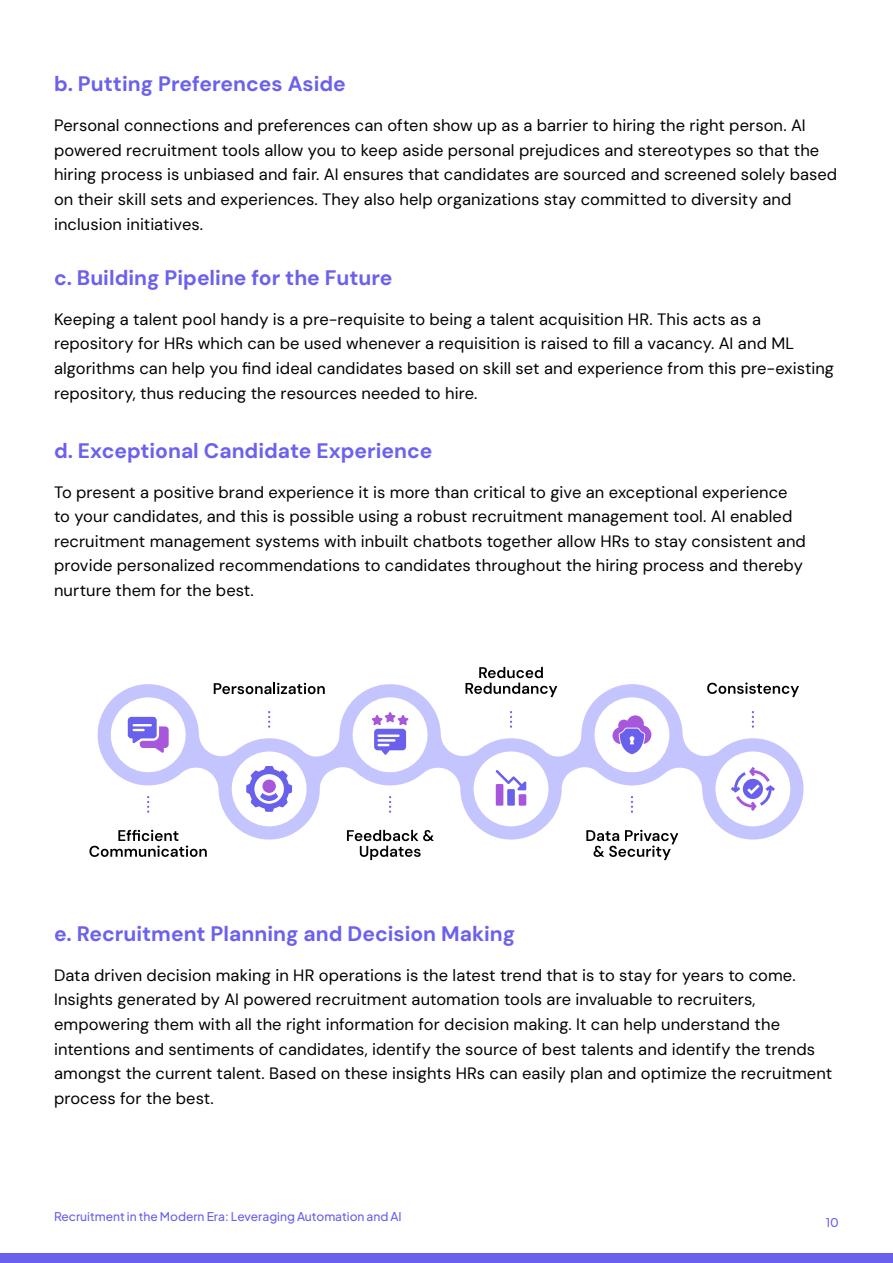
<style>
.page{position:relative;width:893px;height:1263px;background:#fff}
.page>*{position:absolute;margin:0;border:0;box-sizing:border-box;transform-origin:0 0}
.t1{font:700 21px "DM Sans";color:#6b61ed}
.t2{font:16.5px/24.6px "DM Sans";letter-spacing:.005em;color:#000}
.t3{font:500 12px "Plus Jakarta Sans";color:#6960ec}
</style>
<div class="page">
<div style="left:0;top:1253px;width:893px;height:10px;background:#6960ec"></div>
<svg style="left:89px;top:845px;width:118px;height:12px"></svg>
<svg style="left:359px;top:845px;width:62px;height:15px"></svg>
<svg style="left:593px;top:843px;width:81px;height:17px"></svg>
<svg style="left:479px;top:667px;width:64px;height:12px"></svg>
<svg style="left:97px;top:682px;width:707px;height:161px"></svg>
<div style="left:111px;top:697px;width:75px;height:75px;background:#fff;border-radius:50%"></div>
<svg style="left:268px;top:711px;width:2px;height:17px"></svg>
<svg style="left:510px;top:711px;width:2px;height:17px"></svg>
<svg style="left:752px;top:711px;width:2px;height:17px"></svg>
<svg style="left:147px;top:796px;width:2px;height:17px"></svg>
<svg style="left:389px;top:796px;width:2px;height:17px"></svg>
<svg style="left:631px;top:796px;width:2px;height:17px"></svg>
<div style="left:232px;top:751px;width:75px;height:75px;background:#fff;border-radius:50%"></div>
<svg style="left:350px;top:778px;width:15px;height:1px"></svg>
<div style="left:353px;top:697px;width:74px;height:75px;background:#fff;border-radius:50%"></div>
<div style="left:594px;top:697px;width:75px;height:75px;background:#fff;border-radius:50%"></div>
<svg style="left:552px;top:750px;width:2px;height:6px"></svg>
<img style="left:552px;top:756px;width:2px;height:62px">
<div style="left:474px;top:751px;width:74px;height:75px;background:#fff;border-radius:50%"></div>
<div style="left:715px;top:751px;width:75px;height:75px;background:#fff;border-radius:50%"></div>
<svg style="left:214px;top:683px;width:111px;height:11px"></svg>
<svg style="left:128px;top:717px;width:41px;height:36px"></svg>
<svg style="left:246px;top:766px;width:46px;height:46px"></svg>
<svg style="left:496px;top:770px;width:30px;height:20px"></svg>
<div style="left:519px;top:794px;width:7px;height:12px;background:#a657db"></div>
<div style="left:507px;top:789px;width:8px;height:17px;background:#6961eb"></div>
<div style="left:496px;top:784px;width:7px;height:22px;background:#a657db"></div>
<svg style="left:372px;top:712px;width:36px;height:43px"></svg>
<svg style="left:612px;top:715px;width:39px;height:39px"></svg>
<svg style="left:731px;top:767px;width:44px;height:44px"></svg>
<p class="t1" style="left:54px;top:71px;width:293px">b. Putting Preferences Aside</p>
<p class="t2" style="left:54px;top:113px;width:785px">Personal connections and preferences can often show up as a barrier to hiring the right person. AI powered recruitment tools allow you to keep aside personal prejudices and stereotypes so that the hiring process is unbiased and fair. AI ensures that candidates are sourced and screened solely based on their skill sets and experiences. They also help organizations stay committed to diversity and inclusion initiatives.</p>
<p class="t1" style="left:54px;top:264px;width:340px">c. Building Pipeline for the Future</p>
<p class="t2" style="left:54px;top:307px;width:782px">Keeping a talent pool handy is a pre-requisite to being a talent acquisition HR. This acts as a repository for HRs which can be used whenever a requisition is raised to fill a vacancy. AI and ML algorithms can help you find ideal candidates based on skill set and experience from this pre-existing repository, thus reducing the resources needed to hire.</p>
<p class="t1" style="left:54px;top:437px;width:380px">d. Exceptional Candidate Experience</p>
<p class="t2" style="left:54px;top:479px;width:753px">To present a positive brand experience it is more than critical to give an exceptional experience to your candidates, and this is possible using a robust recruitment management tool. AI enabled recruitment management systems with inbuilt chatbots together allow HRs to stay consistent and provide personalized recommendations to candidates throughout the hiring process and thereby nurture them for the best.</p>
<p class="t1" style="left:54px;top:920px;width:463px">e. Recruitment Planning and Decision Making</p>
<p class="t2" style="left:54px;top:962px;width:780px">Data driven decision making in HR operations is the latest trend that is to stay for years to come.<br>Insights generated by AI powered recruitment automation tools are invaluable to recruiters, empowering them with all the right information for decision making. It can help understand the intentions and sentiments of candidates, identify the source of best talents and identify the trends amongst the current talent. Based on these insights HRs can easily plan and optimize the recruitment process for the best.</p>
<p class="t3" style="left:54px;top:1207px;width:349px">Recruitment in the Modern Era: Leveraging Automation and AI</p>
<p class="t3" style="left:826px;top:1212px;width:15px">10</p>
</div>
